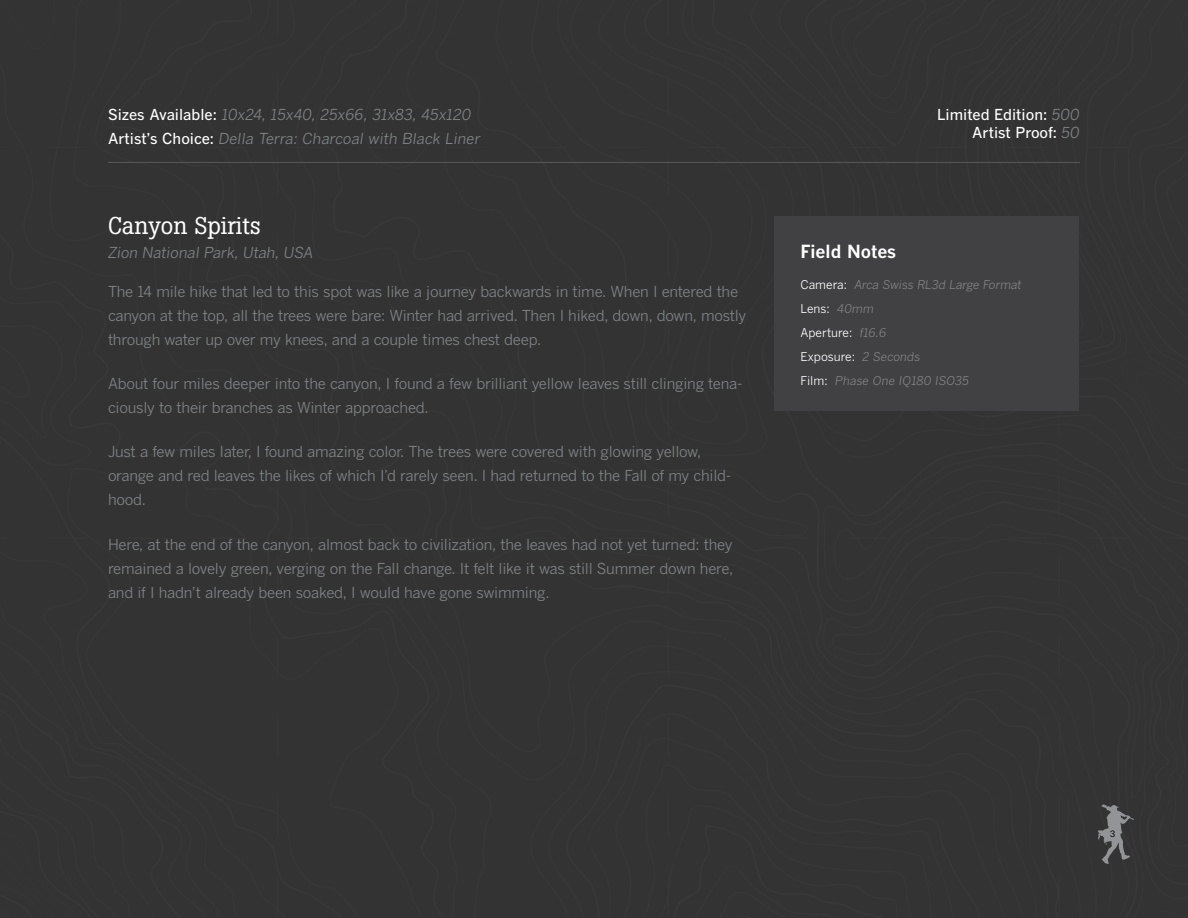
<style>
.page{position:relative;width:1188px;height:918px;background:#333}
.page>*{position:absolute;margin:0;border:0;box-sizing:border-box;transform-origin:0 0}
.Body_Copy{font:24px "Boton";color:#fff}
.t1{font:700 18px "Benton Gothic";color:#fff}
.Body_Copy-2{font:15px/24px "Benton Gothic";letter-spacing:-.02em;color:#808285}
.Body_Copy-3{font:italic 15px/24px "Benton Gothic";color:#808285}
.t2{font:500 15px/18px "Benton Gothic";color:#fff;text-align:right}
.t3{font:italic 12px "Benton Gothic";letter-spacing:-.01em;color:#808285}
.t4{font:12px "Benton Gothic";color:#fff}
.t5{font:9px "Boton";color:#000}
.s1{font-weight:500;font-style:normal;color:#fff}
.s2{font-weight:400;font-style:italic;color:#808285}
.s3{font-style:normal;color:#fff}
.s4{font-style:italic;color:#808285}
</style>
<div class="page">
<svg style="left:1098px;top:804px;width:36px;height:60px;background:#565758"></svg>
<hr style="left:108px;top:162px;width:972px;height:1px;background:#58595b">
<div style="left:774px;top:217px;width:305px;height:194px;background:#414042"></div>
<p class="Body_Copy-3" style="left:108px;top:102px;width:374px"><span class="s1">Sizes Available:</span> 10x24, 15x40, 25x66, 31x83, 45x120<br><span class="s1">Artist’s Choice:</span> Della Terra: Charcoal with Black Liner</p>
<p class="t2" style="left:937px;top:105px;width:144px">Limited Edition: <span class="s2">500<br></span>Artist Proof: <span class="s2">50</span></p>
<p class="Body_Copy" style="left:108px;top:211px;width:154px">Canyon Spirits</p>
<p class="Body_Copy-3" style="left:108px;top:240px;width:207px">Zion National Park, Utah, USA</p>
<p class="Body_Copy-2" style="left:108px;top:279px;width:640px">The 14 mile hike that led to this spot was like a journey backwards in time. When I entered the canyon at the top, all the trees were bare: Winter had arrived. Then I hiked, down, down, mostly through water up over my knees, and a couple times chest deep.</p>
<p class="Body_Copy-2" style="left:108px;top:371px;width:636px">About four miles deeper into the canyon, I found a few brilliant yellow leaves still clinging tena&shy;ciously to their branches as Winter approached.</p>
<p class="Body_Copy-2" style="left:108px;top:440px;width:625px">Just a few miles later, I found amazing color. The trees were covered with glowing yellow, orange and red leaves the likes of which I’d rarely seen. I had returned to the Fall of my child&shy;hood.</p>
<p class="Body_Copy-2" style="left:108px;top:532px;width:627px;text-align:justify">Here, at the end of the canyon, almost back to civilization, the leaves had not yet turned: they remained a lovely green, verging on the Fall change. It felt like it was still Summer down here, and if I hadn’t already been soaked, I would have gone swimming.</p>
<p class="t1" style="left:800px;top:240px;width:97px">Field Notes</p>
<p class="t3" style="left:800px;top:277px;width:223px"><span class="s3">Camera:</span> Arca Swiss RL3d Large Format</p>
<p class="t4" style="left:800px;top:301px;width:75px">Lens: <span class="s4">40mm</span></p>
<p class="t4" style="left:800px;top:325px;width:87px">Aperture: <span class="s4">f16.6</span></p>
<p class="t4" style="left:800px;top:349px;width:121px">Exposure: <span class="s4">2 Seconds</span></p>
<p class="t3" style="left:800px;top:373px;width:170px"><span class="s3">Film:</span> Phase One IQ180 ISO35</p>
<p class="t5" style="left:1110px;top:828px;width:7px">3</p>
</div>
